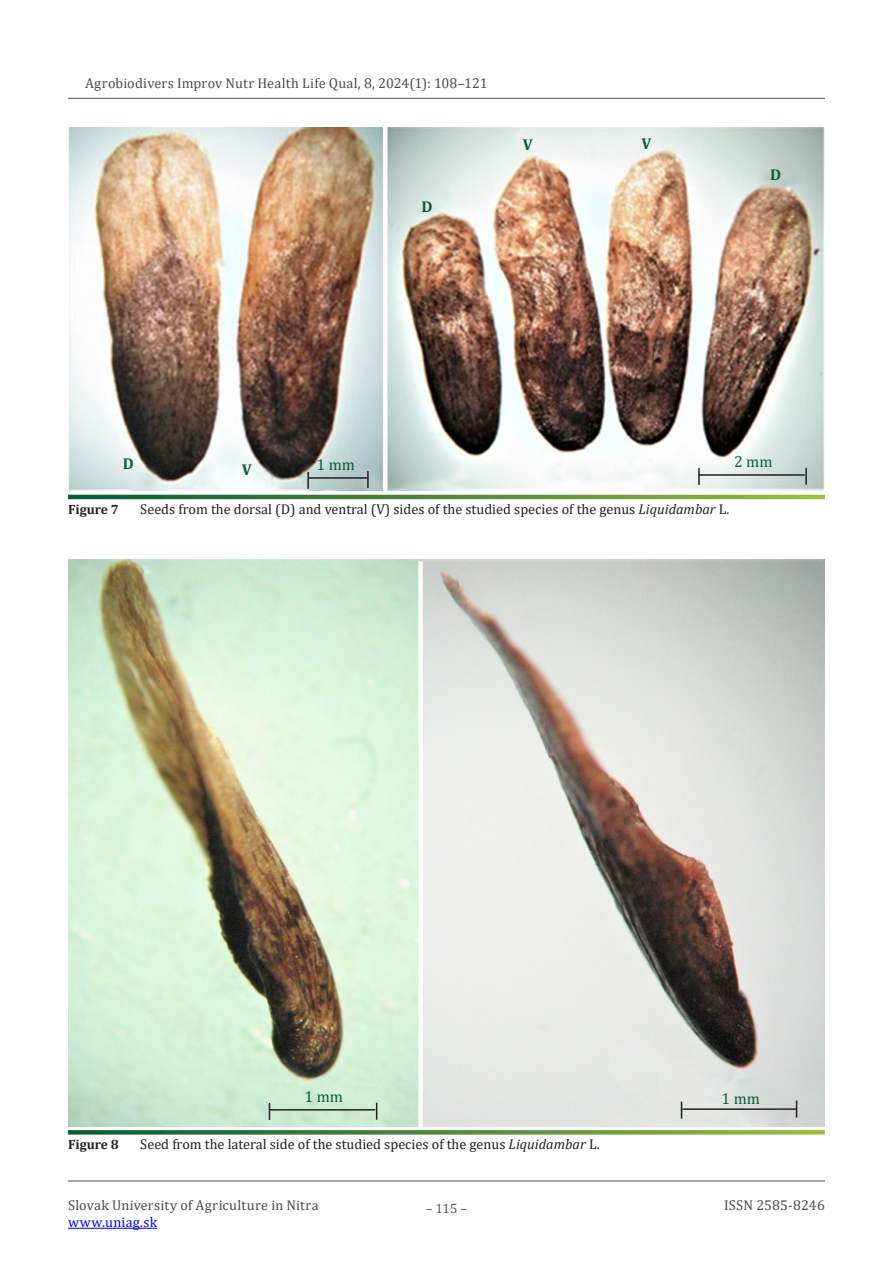
<style>
.page{position:relative;width:893px;height:1263px;background:#fff}
.page>*{position:absolute;margin:0;border:0;box-sizing:border-box;transform-origin:0 0}
.blok_ang{font:15.75px "Cambria";color:#0c5d33}
.blok_ang-2{font:700 15.75px "Cambria";color:#0c5d33}
.obrazok{font:14.25px "Cambria";color:#231f20}
.t1{font:14.25px "Cambria";letter-spacing:.01em;color:#4b4c4d}
.t2{font:14.25px "Cambria";letter-spacing:.02em;color:#00f}
.obrazok-2{font:700 13.5px "Cambria";color:#231f20}
.t3{font:13.5px "Cambria";color:#57585a}
.s1{font-style:italic}
</style>
<div class="page">
<hr style="left:68px;top:98px;width:757px;height:1px;background:#6c6d70">
<hr style="left:68px;top:1228px;width:89px;height:1px;background:#00f">
<hr style="left:68px;top:1180px;width:757px;height:1px;background:#6c6d70">
<svg style="left:68px;top:495px;width:757px;height:4px;background:#508a3a"></svg>
<img style="left:68px;top:128px;width:757px;height:362px">
<svg style="left:68px;top:1130px;width:757px;height:4px;background:#558d3f"></svg>
<img style="left:68px;top:560px;width:757px;height:567px">
<div style="left:418px;top:561px;width:5px;height:566px;background:#fff"></div>
<hr style="left:383px;top:115px;width:4px;height:378px;background:#fff">
<hr style="left:269px;top:1109px;width:106px;height:1px;background:#231f20">
<hr style="left:682px;top:1108px;width:115px;height:2px;background:#231f20">
<svg style="left:269px;top:1103px;width:1px;height:17px"></svg>
<svg style="left:376px;top:1103px;width:1px;height:17px"></svg>
<svg style="left:681px;top:1101px;width:1px;height:17px"></svg>
<svg style="left:796px;top:1100px;width:1px;height:17px"></svg>
<hr style="left:698px;top:474px;width:107px;height:2px;background:#231f20">
<svg style="left:698px;top:468px;width:2px;height:17px"></svg>
<svg style="left:805px;top:468px;width:2px;height:17px"></svg>
<hr style="left:309px;top:477px;width:59px;height:2px;background:#231f20">
<svg style="left:367px;top:471px;width:2px;height:17px"></svg>
<svg style="left:307px;top:472px;width:2px;height:17px"></svg>
<p class="t1" style="left:85px;top:74px;width:404px">Agrobiodivers Improv Nutr Health Life Qual, 8, 2024(1): 108–121</p>
<p class="blok_ang-2" style="left:422px;top:196px;width:13px">D</p>
<p class="blok_ang-2" style="left:523px;top:134px;width:11px">V</p>
<p class="blok_ang-2" style="left:641px;top:133px;width:11px">V</p>
<p class="blok_ang-2" style="left:770px;top:163px;width:13px">D</p>
<p class="blok_ang-2" style="left:123px;top:452px;width:13px">D</p>
<p class="blok_ang-2" style="left:242px;top:458px;width:11px">V</p>
<p class="blok_ang" style="left:317px;top:456px;width:40px">1 mm</p>
<p class="blok_ang" style="left:734px;top:453px;width:40px">2 mm</p>
<p class="obrazok-2" style="left:68px;top:500px;width:52px">Figure 7</p>
<p class="obrazok" style="left:140px;top:501px;width:591px">Seeds from the dorsal (D) and ventral (V) sides of the studied species of the genus <span class="s1">Liquidambar</span> L.</p>
<p class="blok_ang" style="left:305px;top:1088px;width:40px">1 mm</p>
<p class="blok_ang" style="left:721px;top:1090px;width:40px">1 mm</p>
<p class="obrazok-2" style="left:68px;top:1135px;width:52px">Figure 8</p>
<p class="obrazok" style="left:140px;top:1136px;width:461px">Seed from the lateral side of the studied species of the genus <span class="s1">Liquidambar</span> L.</p>
<p class="t1" style="left:68px;top:1197px;width:252px">Slovak University of Agriculture in Nitra</p>
<p class="t2" style="left:68px;top:1214px;width:91px">www.uniag.sk</p>
<p class="t3" style="left:426px;top:1200px;width:43px">– 115 –</p>
<p class="t1" style="left:724px;top:1197px;width:102px">ISSN 2585-8246</p>
</div>
